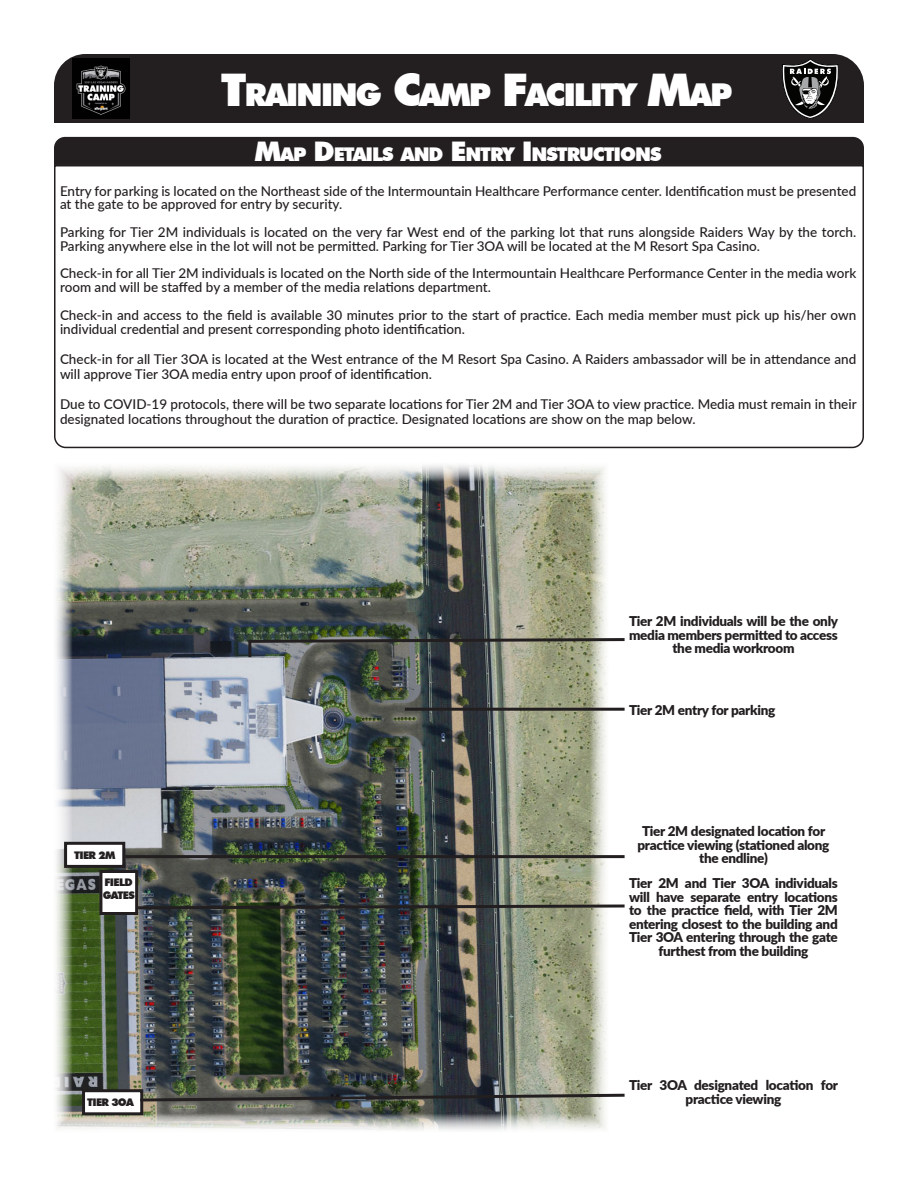
<style>
.page{position:relative;width:918px;height:1188px;background:#fff}
.page>*{position:absolute;margin:0;border:0;box-sizing:border-box;transform-origin:0 0}
.t1{font:900 31.5px "Futura BT";letter-spacing:-.07em;color:#fff}
.t2{font:900 18.9px "Futura BT";letter-spacing:-.055em;color:#fff}
.t3{font:500 13.5px/13.8px "Lato";color:#231f20}
.t4{font:900 13.5px/13.5px "Lato";letter-spacing:-.02em;color:#231f20;text-align:center}
.t5{font:900 10.5px "Futura BT";letter-spacing:-.06em;color:#231f20}
.s1{font-size:45px}
.s2{font-size:27px}
</style>
<div class="page">
<div style="left:54px;top:54px;width:810px;height:69px;background:#231f20"></div>
<img style="left:73px;top:58px;width:56px;height:60px">
<svg style="left:782px;top:59px;width:57px;height:60px;background:#454544"></svg>
<svg style="left:54px;top:165px;width:810px;height:284px"></svg>
<div style="left:54px;top:137px;width:810px;height:28px;background:#231f20"></div>
<img style="left:56px;top:465px;width:554px;height:665px">
<svg style="left:247px;top:637px;width:378px;height:7px;background:#53554e"></svg>
<div style="left:84px;top:1091px;width:58px;height:23px;background:#fff"></div>
<div style="left:82px;top:1089px;width:61px;height:26px;border:3px solid #231f20"></div>
<div style="left:66px;top:843px;width:58px;height:23px;background:#fff"></div>
<div style="left:64px;top:842px;width:61px;height:26px;border:3px solid #231f20"></div>
<hr style="left:125px;top:855px;width:500px;height:3px;background:#231f20">
<img style="left:137px;top:1092px;width:488px;height:11px">
<div style="left:101px;top:872px;width:36px;height:42px;background:#fff"></div>
<div style="left:99px;top:870px;width:39px;height:45px;border:3px solid #231f20"></div>
<img style="left:135px;top:903px;width:490px;height:8px">
<hr style="left:248px;top:640px;width:3px;height:17px;background:#231f20">
<hr style="left:405px;top:708px;width:220px;height:3px;background:#231f20">
<p class="t1" style="left:221px;top:75px;width:510px"><span class="s1">T</span>RAINING <span class="s1">C</span>AMP <span class="s1">F</span>ACILITY <span class="s1">M</span>AP</p>
<p class="t2" style="left:255px;top:143px;width:408px"><span class="s2">M</span>AP <span class="s2">D</span>ETAILS AND <span class="s2">E</span>NTRY <span class="s2">I</span> NSTRUCTIONS</p>
<p class="t3" style="left:60px;top:183px;width:798px">Entry for parking is located on the Northeast side of the Intermountain Healthcare Performance center. Identification must be presented at the gate to be approved for entry by security.</p>
<p class="t3" style="left:60px;top:225px;width:798px">Parking for Tier 2M individuals is located on the very far West end of the parking lot that runs alongside Raiders Way by the torch.<br>Parking anywhere else in the lot will not be permitted. Parking for Tier 3OA will be located at the M Resort Spa Casino.</p>
<p class="t3" style="left:60px;top:266px;width:798px">Check-in for all Tier 2M individuals is located on the North side of the Intermountain Healthcare Performance Center in the media work room and will be staffed by a member of the media relations department.</p>
<p class="t3" style="left:60px;top:307px;width:798px">Check-in and access to the field is available 30 minutes prior to the start of practice. Each media member must pick up his/her own individual credential and present corresponding photo identification.</p>
<p class="t3" style="left:60px;top:351px;width:798px;line-height:15px">Check-in for all Tier 3OA is located at the West entrance of the M Resort Spa Casino. A Raiders ambassador will be in attendance and will approve Tier 3OA media entry upon proof of identification.</p>
<p class="t3" style="left:60px;top:396px;width:798px;line-height:15px">Due to COVID-19 protocols, there will be two separate locations for Tier 2M and Tier 3OA to view practice. Media must remain in their designated locations throughout the duration of practice. Designated locations are show on the map below.</p>
<p class="t4" style="left:629px;top:614px;width:211px">Tier 2M individuals will be the only media members permitted to access the media workroom</p>
<p class="t5" style="left:74px;top:849px;width:43px">TIER 2M</p>
<p class="t5" style="left:105px;top:876px;width:30px">FIELD</p>
<p class="t5" style="left:103px;top:889px;width:34px">GATES</p>
<p class="t5" style="left:87px;top:1096px;width:48px">TIER 3OA</p>
<p class="t4" style="left:629px;top:703px;width:148px">Tier 2M entry for parking</p>
<p class="t4" style="left:637px;top:824px;width:194px">Tier 2M designated location for practice viewing (stationed along the endline)</p>
<p class="t4" style="left:629px;top:876px;width:210px">Tier 2M and Tier 3OA individuals will have separate entry locations to the practice field, with Tier 2M entering closest to the building and Tier 3OA entering through the gate furthest from the building</p>
<p class="t4" style="left:629px;top:1078px;width:211px">Tier 3OA designated location for practice viewing</p>
</div>
